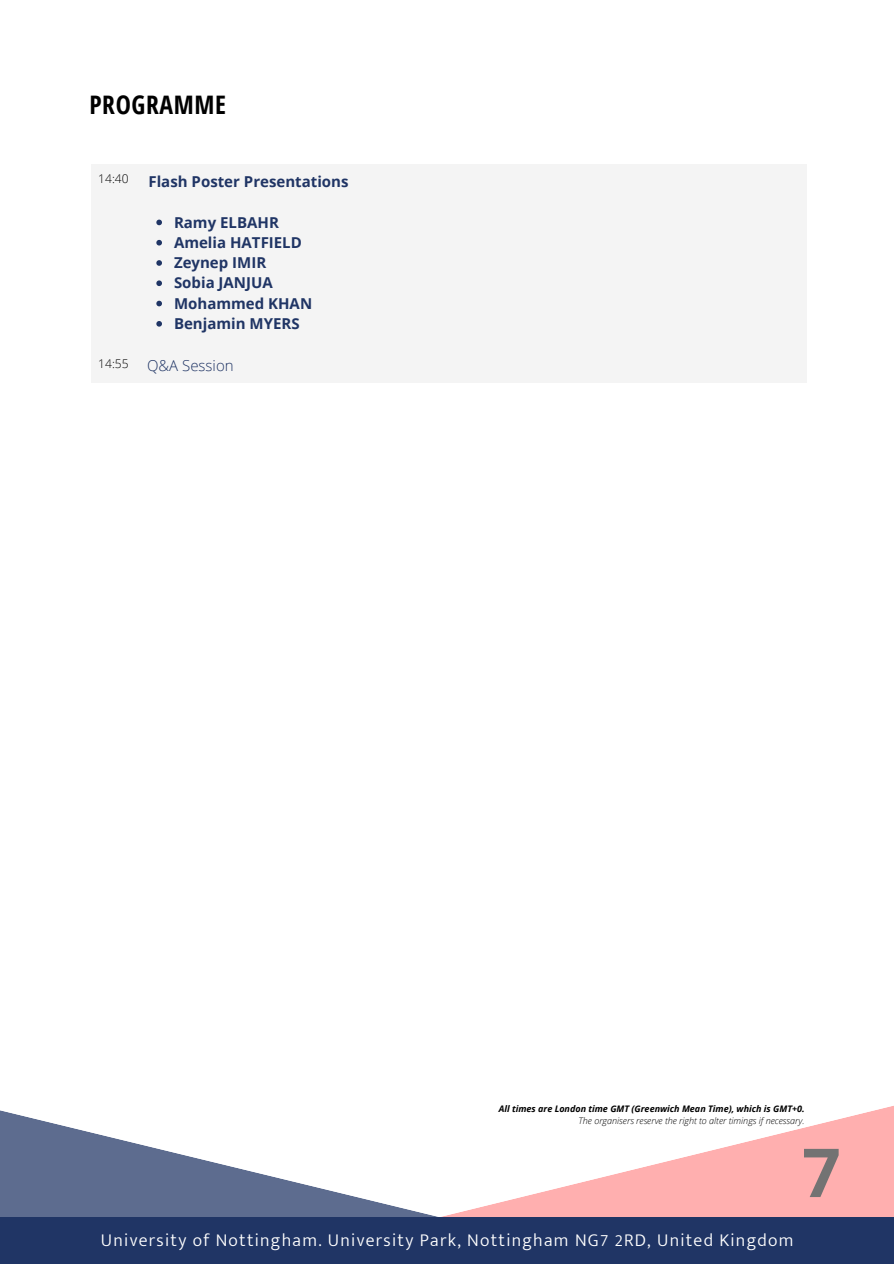
<style>
.page{position:relative;width:894px;height:1264px;background:#fff}
.page>*{position:absolute;margin:0;border:0;box-sizing:border-box;transform-origin:0 0}
.t1{font:700 67.5px "Open Sans";color:#737373}
.t2{font:700 25.5px "Open Sans Condensed";letter-spacing:.025em;color:#000}
.t3{font:300 18px "Mukta Mahee";letter-spacing:.07em;color:#fff}
.t4{font:700 15px "Open Sans";color:#203565}
.t5{font:300 15px "Open Sans";color:#203565}
.t6{font:300 12px "Open Sans";color:#000}
.t7{font:italic 700 9px "Open Sans";color:#000}
.t8{font:italic 300 9px "Open Sans";color:#000}
</style>
<div class="page">
<div style="left:91px;top:164px;width:715px;height:219px;background:#f4f4f4"></div>
<svg style="left:156px;top:220px;width:6px;height:5px"></svg>
<svg style="left:156px;top:240px;width:6px;height:5px"></svg>
<svg style="left:156px;top:260px;width:6px;height:6px"></svg>
<svg style="left:156px;top:280px;width:6px;height:6px"></svg>
<svg style="left:156px;top:301px;width:6px;height:5px"></svg>
<svg style="left:156px;top:321px;width:6px;height:5px"></svg>
<svg style="left:470px;top:1106px;width:423px;height:111px;fill:#ffafaf"></svg>
<svg style="left:0;top:1110px;width:470px;height:107px"></svg>
<div style="left:0;top:1217px;width:893px;height:46px;background:#203565"></div>
<p class="t2" style="left:89px;top:87px;width:138px">PROGRAMME</p>
<p class="t6" style="left:98px;top:171px;width:32px">14:40</p>
<p class="t4" style="left:148px;top:171px;width:201px">Flash Poster Presentations</p>
<p class="t4" style="left:174px;top:211px;width:106px">Ramy ELBAHR</p>
<p class="t4" style="left:174px;top:232px;width:129px">Amelia HATFIELD</p>
<p class="t4" style="left:174px;top:252px;width:94px">Zeynep IMIR</p>
<p class="t4" style="left:174px;top:272px;width:100px">Sobia JANJUA</p>
<p class="t4" style="left:174px;top:292px;width:140px">Mohammed KHAN</p>
<p class="t4" style="left:174px;top:313px;width:127px">Benjamin MYERS</p>
<p class="t6" style="left:98px;top:355px;width:32px">14:55</p>
<p class="t5" style="left:147px;top:355px;width:88px">Q&amp;A Session</p>
<p class="t7" style="left:498px;top:1101px;width:307px">All times are London time GMT (Greenwich Mean Time), which is GMT+0.</p>
<p class="t8" style="left:578px;top:1113px;width:227px">The organisers reserve the right to alter timings if necessary.</p>
<p class="t1" style="left:802px;top:1124px;width:40px">7</p>
<p class="t3" style="left:101px;top:1228px;width:693px">University of Nottingham. University Park, Nottingham NG7 2RD, United Kingdom</p>
</div>
